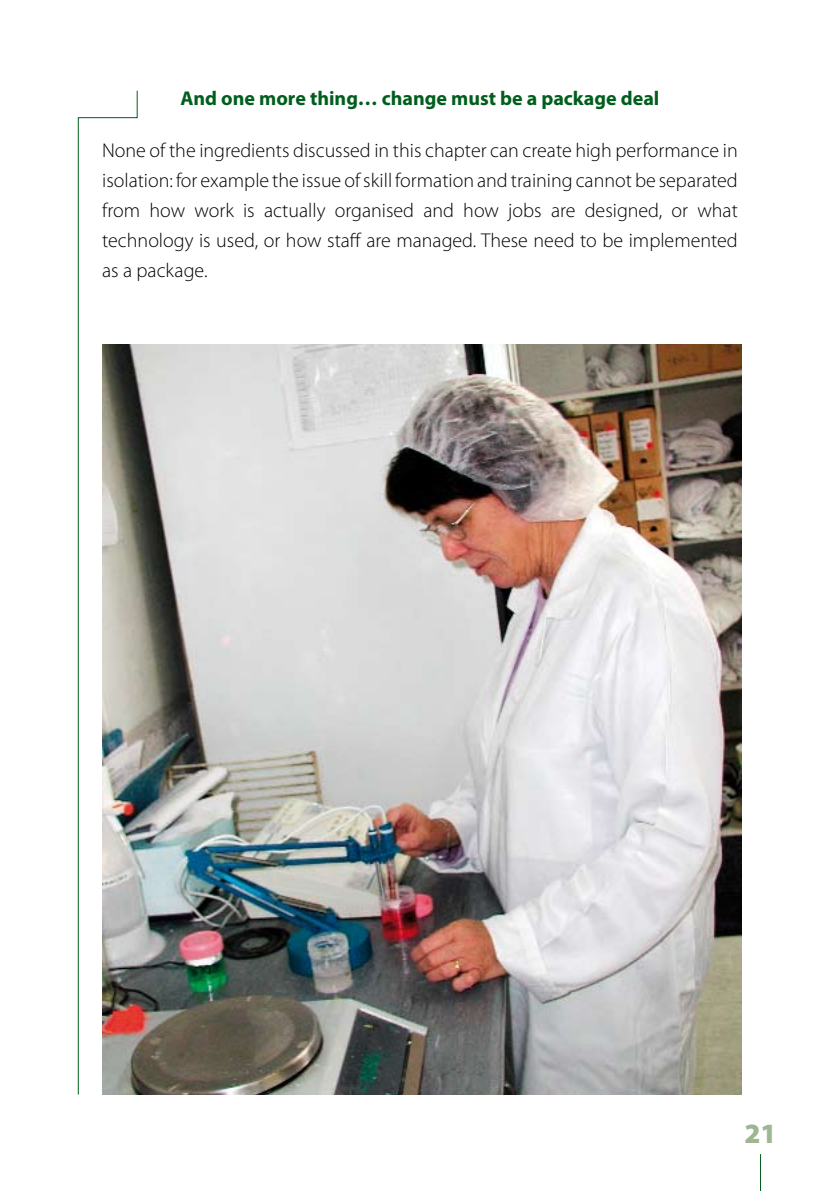
<style>
.page{position:relative;width:840px;height:1191px;background:#fff}
.page>*{position:absolute;margin:0;border:0;box-sizing:border-box;transform-origin:0 0}
.t1{font:900 28px "Myriad Pro";color:#9db792}
.t2{font:300 20px/30px "Myriad Pro";color:#000;text-align:justify}
.t3{font:700 20px "Myriad Pro";color:#005e1d}
</style>
<div class="page">
<hr style="left:759px;top:1154px;width:1px;height:37px;background:#005e1d">
<svg style="left:78px;top:90px;width:60px;height:1005px"></svg>
<img style="left:102px;top:344px;width:638px;height:750px">
<p class="t3" style="left:180px;top:85px;width:480px">And one more thing… change must be a package deal</p>
<p class="t2" style="left:102px;top:135px;width:636px">None of the ingredients discussed in this chapter can create high performance in isolation: for example the issue of skill formation and training cannot be separated from how work is actually organised and how jobs are designed, or what technology is used, or how staff are managed. These need to be implemented as a package.</p>
<h1 class="t1" style="left:744px;top:1114px;width:15px">21</h1>
</div>
